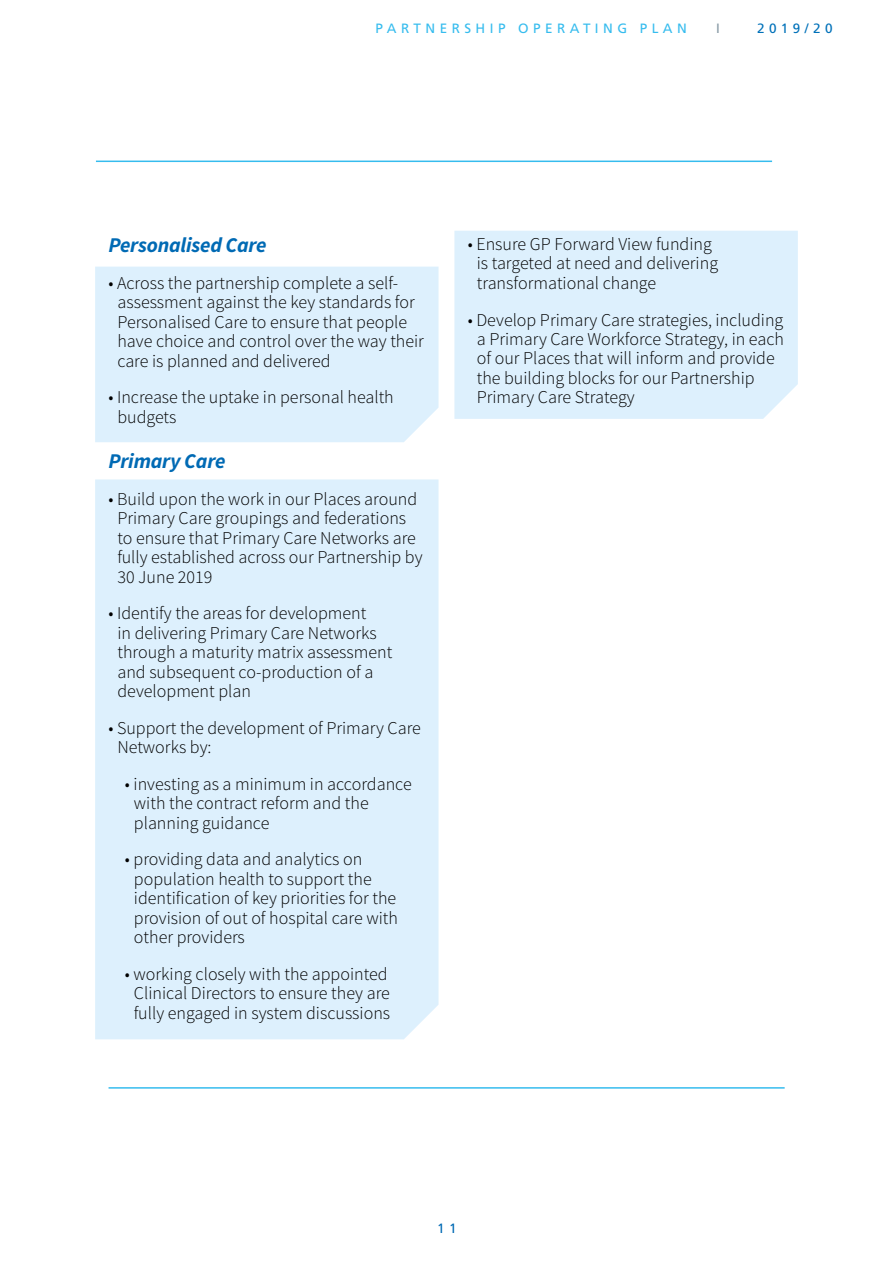
<style>
.page{position:relative;width:893px;height:1263px;background:#fff}
.page>*{position:absolute;margin:0;border:0;box-sizing:border-box;transform-origin:0 0}
.t1{font:italic 700 21px "Source Sans Pro";letter-spacing:-.01em;color:#006ab4}
.t2{font:300 18px/19.5px "Source Sans Pro";color:#000}
.t3{font:13.5px "Frutiger";letter-spacing:.33em;color:#36bcee}
.t4{font:13.5px "Frutiger";letter-spacing:.33em;color:#0071b9}
.t5{font:13.5px "Frutiger";color:#006ab4}
.t6{font:13.5px "Frutiger";color:#8597a3}
</style>
<div class="page">
<div style="left:95px;top:267px;width:343px;height:175px;background:#ddf0fd"></div>
<div style="left:454px;top:231px;width:344px;height:188px;background:#ddf0fd"></div>
<div style="left:95px;top:479px;width:343px;height:560px;background:#ddf0fd"></div>
<hr style="left:109px;top:1087px;width:676px;height:2px;background:#36bcee">
<hr style="left:96px;top:161px;width:676px;height:1px;background:#36bcee">
<p class="t3" style="left:375px;top:20px;width:313px">PARTNERSHIP OPERATING PLAN</p>
<p class="t6" style="left:716px;top:20px;width:5px">I</p>
<p class="t4" style="left:757px;top:20px;width:77px">2019/20</p>
<p class="t1" style="left:108px;top:232px;width:160px">Personalised Care</p>
<p class="t2" style="left:117px;top:273px;width:308px;text-indent:-9px">• Across the partnership complete a self&shy;assessment against the key standards for Personalised Care to ensure that people have choice and control over the way their care is planned and delivered</p>
<p class="t2" style="left:117px;top:388px;width:278px;text-indent:-9px">• Increase the uptake in personal health budgets</p>
<p class="t1" style="left:108px;top:448px;width:118px">Primary Care</p>
<p class="t2" style="left:117px;top:489px;width:307px;text-indent:-9px">• Build upon the work in our Places around Primary Care groupings and federations to ensure that Primary Care Networks are fully established across our Partnership by 30 June 2019</p>
<p class="t2" style="left:117px;top:604px;width:276px;text-indent:-9px">• Identify the areas for development<br>in delivering Primary Care Networks through a maturity matrix assessment and subsequent co-production of a development plan</p>
<p class="t2" style="left:117px;top:718px;width:305px;text-indent:-9px">• Support the development of Primary Care<br>Networks by:</p>
<p class="t2" style="left:134px;top:774px;width:279px;text-indent:-9px">• investing as a minimum in accordance with the contract reform and the planning guidance</p>
<p class="t2" style="left:134px;top:850px;width:265px;text-indent:-9px">• providing data and analytics on population health to support the identification of key priorities for the provision of out of hospital care with other providers</p>
<p class="t2" style="left:125px;top:964px;width:267px;text-align:center">• working closely with the appointed<br>Clinical Directors to ensure they are fully engaged in system discussions</p>
<p class="t2" style="left:477px;top:234px;width:243px;text-indent:-9px">• Ensure GP Forward View funding is targeted at need and delivering transformational change</p>
<p class="t2" style="left:477px;top:310px;width:309px;text-indent:-9px">• Develop Primary Care strategies, including a Primary Care Workforce Strategy, in each of our Places that will inform and provide the building blocks for our Partnership Primary Care Strategy</p>
<p class="t5" style="left:437px;top:1220px;width:21px">1 1</p>
</div>
